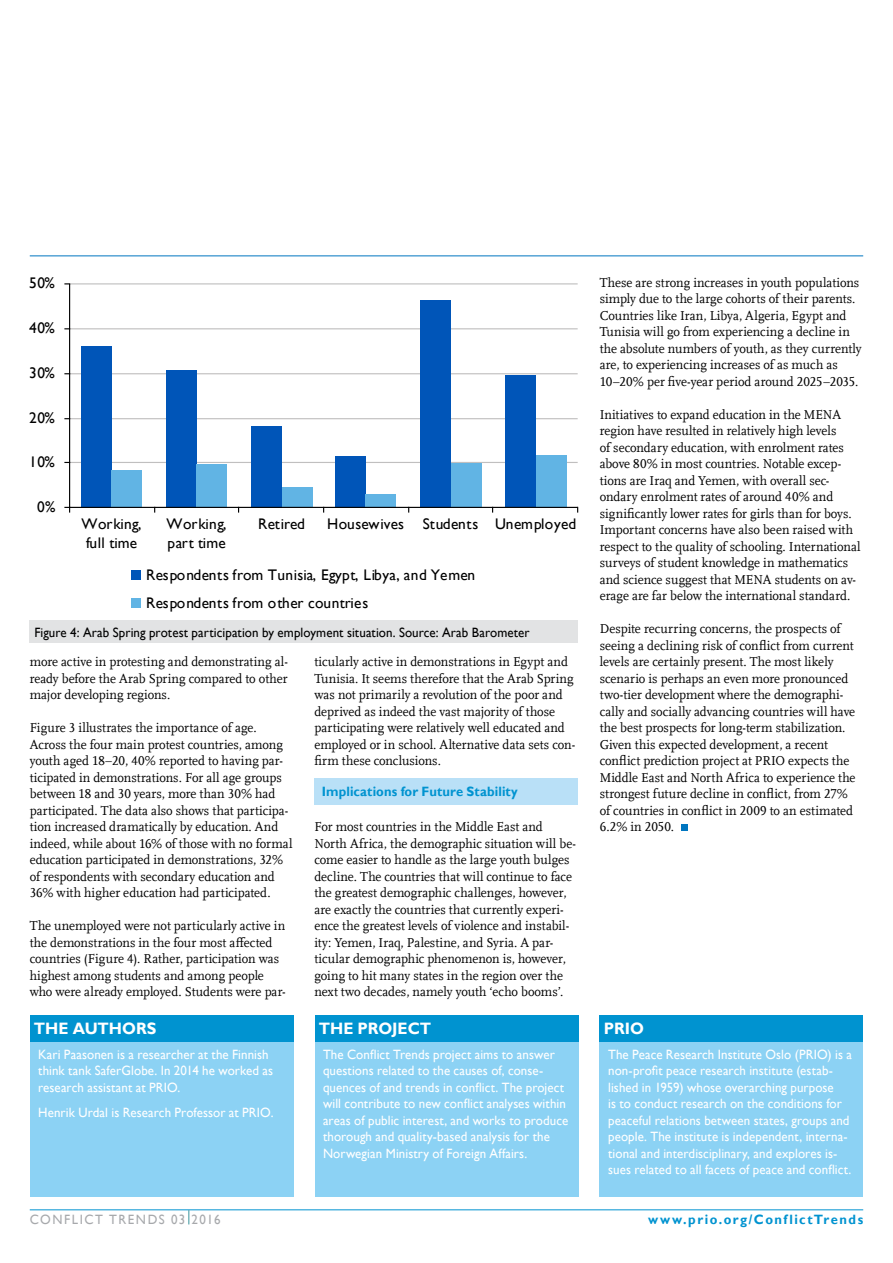
<style>
.page{position:relative;width:893px;height:1263px;background:#fff}
.page>*{position:absolute;margin:0;border:0;box-sizing:border-box;transform-origin:0 0}
.t1{font:700 16.5px "Gill Sans";letter-spacing:-.005em;color:#fff;scale:.96 1}
.t2{font:15.3px/18.3px "Gill Sans";letter-spacing:.01em;color:#010101}
.t3{font:13.5px/16.5px "Scala Offc Pro";color:#000;scale:.96 1}
.t4{font:13.5px/16.5px "Gill Sans";letter-spacing:.005em;color:#fff;scale:.96 1}
.t5{font:13.5px "Gill Sans";letter-spacing:.005em;color:#000;scale:.96 1}
.t6{font:700 13.5px "Gill Sans";letter-spacing:.015em;color:#0093d0;scale:.96 1}
.t7{font:700 13.5px "Gill Sans";letter-spacing:.115em;color:#0093d0;scale:.96 1}
.t8{font:13.5px "Gill Sans";letter-spacing:.115em;color:#a7a9ac;scale:.96 1}
</style>
<div class="page">
<div style="left:315px;top:1042px;width:263px;height:155px;background:#8cd2f4"></div>
<div style="left:600px;top:1042px;width:263px;height:155px;background:#8cd2f4"></div>
<div style="left:315px;top:1015px;width:263px;height:27px;background:#0093d0"></div>
<div style="left:600px;top:1015px;width:263px;height:27px;background:#0093d0"></div>
<hr style="left:30px;top:255px;width:833px;height:1px;background:#0076c0">
<hr style="left:30px;top:1209px;width:833px;height:1px;background:#0093d0">
<svg style="left:188px;top:1210px;width:1px;height:14px"></svg>
<div style="left:30px;top:1042px;width:263px;height:155px;background:#8cd2f4"></div>
<div style="left:30px;top:1015px;width:263px;height:27px;background:#0093d0"></div>
<div style="left:314px;top:778px;width:264px;height:26px;background:#b9e0f7"></div>
<div style="left:681px;top:824px;width:7px;height:7px;background:#0076c0"></div>
<hr style="left:70px;top:283px;width:508px;height:1px;background:#c0bfbf">
<hr style="left:70px;top:328px;width:508px;height:1px;background:#c0bfbf">
<hr style="left:70px;top:373px;width:508px;height:1px;background:#c0bfbf">
<hr style="left:70px;top:418px;width:508px;height:1px;background:#c0bfbf">
<hr style="left:70px;top:462px;width:508px;height:1px;background:#c0bfbf">
<div style="left:81px;top:346px;width:31px;height:161px;background:#0055b8"></div>
<div style="left:112px;top:470px;width:30px;height:37px;background:#61b4e4"></div>
<div style="left:166px;top:370px;width:31px;height:137px;background:#0055b8"></div>
<div style="left:197px;top:464px;width:30px;height:43px;background:#61b4e4"></div>
<div style="left:251px;top:426px;width:31px;height:81px;background:#0055b8"></div>
<div style="left:282px;top:488px;width:30px;height:19px;background:#61b4e4"></div>
<div style="left:335px;top:456px;width:31px;height:51px;background:#0055b8"></div>
<div style="left:366px;top:494px;width:30px;height:13px;background:#61b4e4"></div>
<div style="left:420px;top:300px;width:31px;height:207px;background:#0055b8"></div>
<div style="left:451px;top:463px;width:30px;height:44px;background:#61b4e4"></div>
<div style="left:505px;top:375px;width:31px;height:132px;background:#0055b8"></div>
<div style="left:536px;top:455px;width:30px;height:52px;background:#61b4e4"></div>
<hr style="left:69px;top:284px;width:1px;height:223px;background:#010101">
<hr style="left:70px;top:507px;width:508px;height:1px;background:#010101">
<div style="left:132px;top:571px;width:9px;height:9px;background:#0055b8"></div>
<div style="left:132px;top:598px;width:9px;height:10px;background:#61b4e4"></div>
<div style="left:30px;top:620px;width:548px;height:23px;background:#e2e3e4"></div>
<p class="t2" style="left:29px;top:274px;width:27px">50%</p>
<p class="t2" style="left:29px;top:319px;width:27px">40%</p>
<p class="t2" style="left:29px;top:364px;width:27px">30%</p>
<p class="t2" style="left:29px;top:408px;width:27px">20%</p>
<p class="t2" style="left:29px;top:453px;width:27px">10%</p>
<p class="t2" style="left:37px;top:498px;width:20px">0%</p>
<p class="t2" style="left:82px;top:515px;width:62px">Working, full time</p>
<p class="t2" style="left:167px;top:515px;width:62px">Working, part time</p>
<p class="t2" style="left:258px;top:515px;width:48px">Retired</p>
<p class="t2" style="left:327px;top:515px;width:251px">Housewives Students Unemployed</p>
<p class="t2" style="left:146px;top:561px;width:330px;line-height:27.6px">Respondents from Tunisia, Egypt, Libya, and Yemen<br>Respondents from other countries</p>
<p class="t5" style="left:34px;top:624px;width:517px">Figure 4: Arab Spring protest participation by employment situation. Source: Arab Barometer</p>
<p class="t3" style="left:30px;top:653px;width:270px;text-align:justify">more active in protesting and demonstrating al&shy;ready before the Arab Spring compared to other major developing regions.</p>
<p class="t3" style="left:30px;top:719px;width:275px">Figure 3 illustrates the importance of age.<br>Across the four main protest countries, among youth aged 18–20, 40% reported to having par&shy;ticipated in demonstrations. For all age groups between 18 and 30 years, more than 30% had participated. The data also shows that participa&shy;tion increased dramatically by education. And indeed, while about 16% of those with no formal education participated in demonstrations, 32% of respondents with secondary education and 36% with higher education had participated.</p>
<p class="t3" style="left:30px;top:917px;width:268px">The unemployed were not particularly active in the demonstrations in the four most affected countries (Figure 4). Rather, participation was highest among students and among people who were already employed. Students were par-</p>
<p class="t3" style="left:314px;top:653px;width:273px">ticularly active in demonstrations in Egypt and Tunisia. It seems therefore that the Arab Spring was not primarily a revolution of the poor and deprived as indeed the vast majority of those participating were relatively well educated and employed or in school. Alternative data sets con&shy;firm these conclusions.</p>
<p class="t6" style="left:322px;top:783px;width:206px">Implications for Future Stability</p>
<p class="t3" style="left:314px;top:818px;width:274px">For most countries in the Middle East and North Africa, the demographic situation will be&shy;come easier to handle as the large youth bulges decline. The countries that will continue to face the greatest demographic challenges, however, are exactly the countries that currently experi&shy;ence the greatest levels of violence and instabil&shy;ity: Yemen, Iraq, Palestine, and Syria. A par&shy;ticular demographic phenomenon is, however, going to hit many states in the region over the next two decades, namely youth ‘echo booms’.</p>
<p class="t3" style="left:600px;top:274px;width:274px">These are strong increases in youth populations simply due to the large cohorts of their parents.<br>Countries like Iran, Libya, Algeria, Egypt and Tunisia will go from experiencing a decline in the absolute numbers of youth, as they currently are, to experiencing increases of as much as 10–20% per five-year period around 2025–2035.</p>
<p class="t3" style="left:600px;top:406px;width:273px">Initiatives to expand education in the MENA region have resulted in relatively high levels<br>of secondary education, with enrolment rates above 80% in most countries. Notable excep&shy;tions are Iraq and Yemen, with overall sec&shy;ondary enrolment rates of around 40% and significantly lower rates for girls than for boys.<br>Important concerns have also been raised with respect to the quality of schooling. International surveys of student knowledge in mathematics and science suggest that MENA students on av&shy;erage are far below the international standard.</p>
<p class="t3" style="left:600px;top:620px;width:268px">Despite recurring concerns, the prospects of seeing a declining risk of conflict from current levels are certainly present. The most likely scenario is perhaps an even more pronounced two-tier development where the demographi&shy;cally and socially advancing countries will have the best prospects for long-term stabilization.<br>Given this expected development, a recent conflict prediction project at PRIO expects the Middle East and North Africa to experience the strongest future decline in conflict, from 27% of countries in conflict in 2009 to an estimated 6.2% in 2050.</p>
<p class="t1" style="left:34px;top:1018px;width:129px">THE AUTHORS</p>
<p class="t1" style="left:319px;top:1018px;width:119px">THE PROJECT</p>
<p class="t1" style="left:604px;top:1019px;width:43px">PRIO</p>
<p class="t4" style="left:38px;top:1046px;width:246px">Kari Paasonen is a researcher at the Finnish think tank SaferGlobe. In 2014 he worked as research assistant at PRIO.</p>
<p class="t4" style="left:38px;top:1104px;width:247px">Henrik Urdal is Research Professor at PRIO.</p>
<p class="t8" style="left:30px;top:1212px;width:200px">CONFLICT TRENDS 03 2016</p>
<p class="t4" style="left:323px;top:1046px;width:257px">The Conflict Trends project aims to answer questions related to the causes of, conse&shy;quences of and trends in conflict. The project will contribute to new conflict analyses within areas of public interest, and works to produce thorough and quality-based analysis for the Norwegian Ministry of Foreign Affairs.</p>
<p class="t4" style="left:608px;top:1046px;width:255px">The Peace Research Institute Oslo (PRIO) is a non-profit peace research institute (estab&shy;lished in 1959) whose overarching purpose<br>is to conduct research on the conditions for peaceful relations between states, groups and people. The institute is independent, interna&shy;tional and interdisciplinary, and explores is&shy;sues related to all facets of peace and conflict.</p>
<p class="t7" style="left:648px;top:1212px;width:226px">www.prio.org/ConflictTrends</p>
</div>
